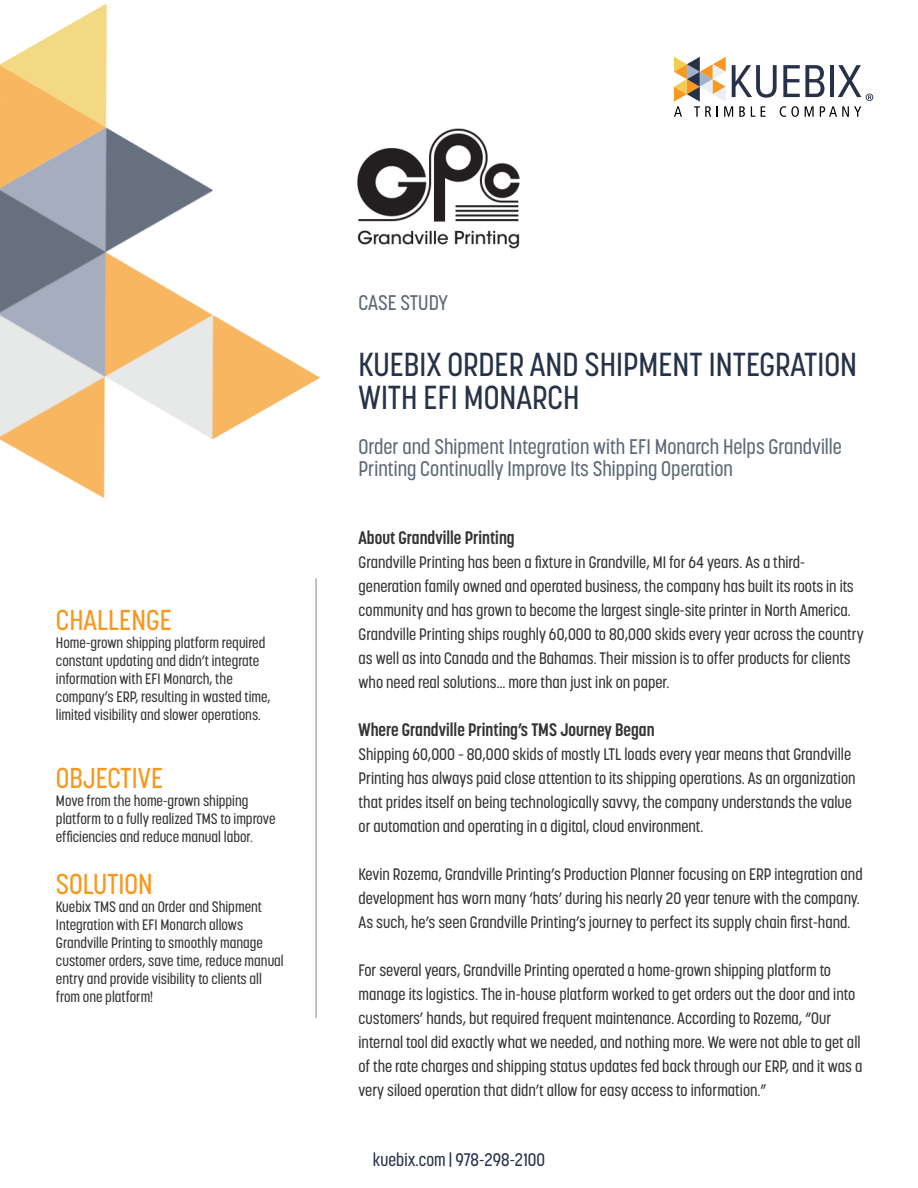
<style>
.page{position:relative;width:918px;height:1188px;background:#fff}
.page>*{position:absolute;margin:0;border:0;box-sizing:border-box;transform-origin:0 0}
.t1{font:500 33px/33px "Korolev Condensed";color:#263248}
.t2{font:500 28.5px "Korolev Condensed";color:#f8971c}
.t3{font:500 21px/22.5px "Korolev Condensed";color:#5e6975}
.t4{font:500 21px "Korolev Condensed";letter-spacing:-.005em;color:#5e6975}
.t5{font:700 18px "Korolev Condensed";color:#343433}
.t6{font:500 18px "Korolev Condensed";color:#263248}
.t7{font:500 16.5px/24px "Korolev Condensed";color:#343433}
.t8{font:500 15px/18px "Korolev Condensed";color:#343433}
</style>
<div class="page">
<hr style="left:315px;top:578px;width:2px;height:440px;background:#5e5e5e">
<img style="left:0;top:4px;width:320px;height:495px">
<svg style="left:674px;top:57px;width:199px;height:60px"></svg>
<img style="left:357px;top:129px;width:163px;height:120px">
<h2 class="t2" style="left:56px;top:603px;width:117px">CHALLENGE</h2>
<p class="t8" style="left:56px;top:633px;width:216px">Home-grown shipping platform required constant updating and didn’t integrate information with EFI Monarch, the company’s ERP, resulting in wasted time, limited visibility and slower operations.</p>
<h2 class="t2" style="left:56px;top:761px;width:109px">OBJECTIVE</h2>
<p class="t8" style="left:56px;top:792px;width:221px">Move from the home-grown shipping platform to a fully realized TMS to improve efficiencies and reduce manual labor.</p>
<h2 class="t2" style="left:56px;top:867px;width:98px">SOLUTION</h2>
<p class="t8" style="left:56px;top:898px;width:229px">Kuebix TMS and an Order and Shipment Integration with EFI Monarch allows Grandville Printing to smoothly manage customer orders, save time, reduce manual entry and provide visibility to clients all from one platform!</p>
<p class="t4" style="left:359px;top:290px;width:91px">CASE STUDY</p>
<h1 class="t1" style="left:359px;top:347px;width:500px">KUEBIX ORDER AND SHIPMENT INTEGRATION<br>WITH EFI MONARCH</h1>
<p class="t3" style="left:359px;top:435px;width:485px">Order and Shipment Integration with EFI Monarch Helps Grandville<br>Printing Continually Improve Its Shipping Operation</p>
<p class="t5" style="left:359px;top:527px;width:158px">About Grandville Printing</p>
<p class="t7" style="left:359px;top:550px;width:507px">Grandville Printing has been a fixture in Grandville, MI for 64 years. As a third&shy;generation family owned and operated business, the company has built its roots in its community and has grown to become the largest single-site printer in North America.<br>Grandville Printing ships roughly 60,000 to 80,000 skids every year across the country as well as into Canada and the Bahamas. Their mission is to offer products for clients who need real solutions… more than just ink on paper.</p>
<p class="t5" style="left:359px;top:719px;width:298px">Where Grandville Printing’s TMS Journey Began</p>
<p class="t7" style="left:359px;top:742px;width:499px">Shipping 60,000 – 80,000 skids of mostly LTL loads every year means that Grandville Printing has always paid close attention to its shipping operations. As an organization that prides itself on being technologically savvy, the company understands the value or automation and operating in a digital, cloud environment.</p>
<p class="t7" style="left:359px;top:862px;width:506px">Kevin Rozema, Grandville Printing’s Production Planner focusing on ERP integration and development has worn many ‘hats’ during his nearly 20 year tenure with the company.<br>As such, he’s seen Grandville Printing’s journey to perfect its supply chain first-hand.</p>
<p class="t7" style="left:359px;top:958px;width:505px">For several years, Grandville Printing operated a home-grown shipping platform to manage its logistics. The in-house platform worked to get orders out the door and into customers’ hands, but required frequent maintenance. According to Rozema, “Our internal tool did exactly what we needed, and nothing more. We were not able to get all of the rate charges and shipping status updates fed back through our ERP, and it was a very siloed operation that didn’t allow for easy access to information.”</p>
<p class="t6" style="left:373px;top:1149px;width:174px">kuebix.com | 978-298-2100</p>
</div>
